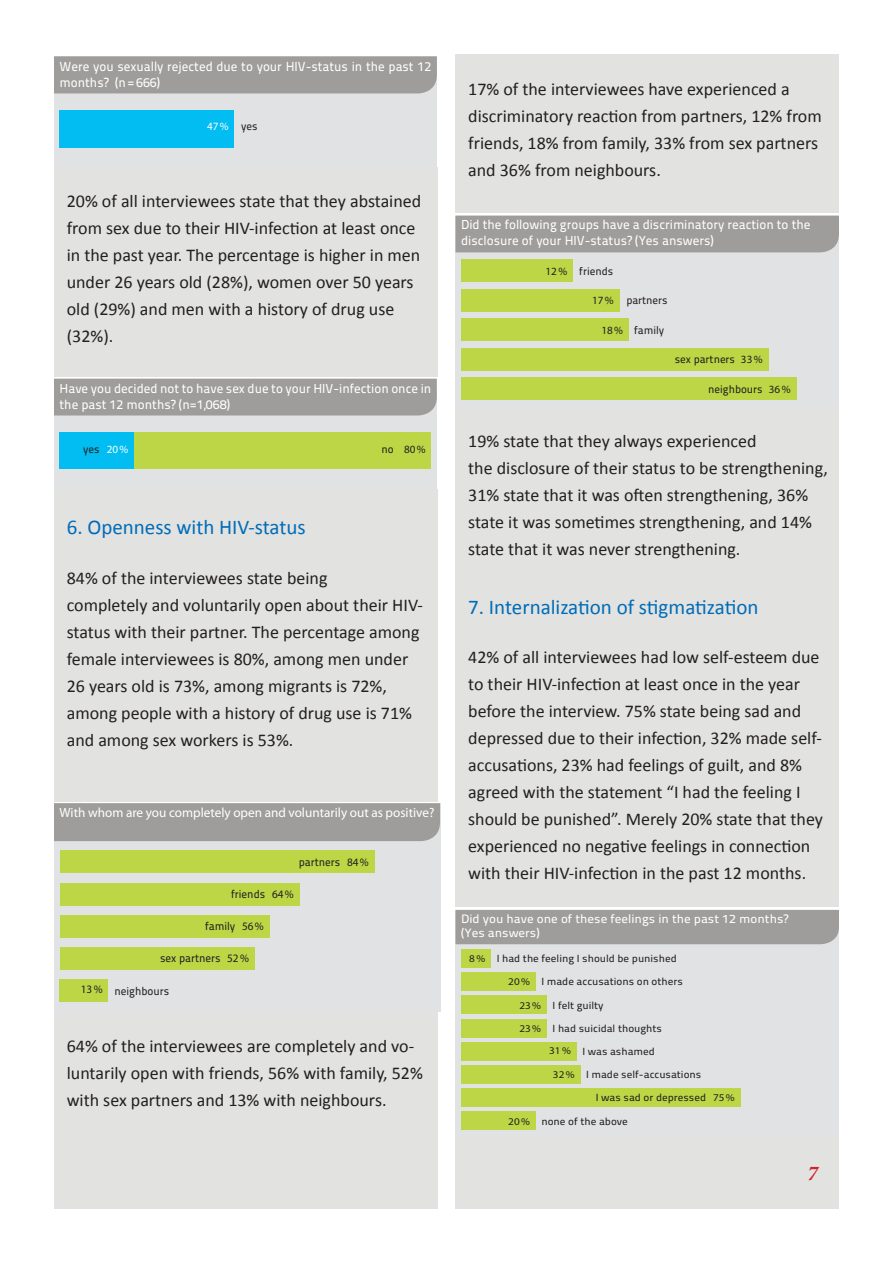
<style>
.page{position:relative;width:893px;height:1263px;background:#fff}
.page>*{position:absolute;margin:0;border:0;box-sizing:border-box;transform-origin:0 0}
.t1{font:21px "Calibri";color:#006cb7}
.t2{font:italic 700 21px "Minion Pro";color:#d1232a}
.t3{font:18px/27px "Calibri";color:#231f20}
.t4{font:13.35px "Myriad Pro";color:#fff}
.t5{font:13.05px/15.6px "Titillium Maps 26 L 500 wt";color:#fff}
.t6{font:12.15px/14.5px "Titillium Maps 26 L 500 wt";color:#fff;scale:1.08 1}
.t7{font:11.4px "Titillium Maps 26 L 500 wt";color:#231f20}
.t8{font:11.4px "Myriad Pro";color:#231f20}
.t9{font:11.1px "Titillium Maps 26 L 500 wt";color:#231f20}
.t10{font:11.1px "Myriad Pro";color:#231f20}
.t11{font:11.1px "Myriad Pro";color:#fff}
.t12{font:10.35px "Titillium Maps 26 L 500 wt";color:#231f20;scale:1.08 1}
.t13{font:10.35px "Myriad Pro";color:#231f20;scale:1.08 1}
.s1{font-family:"Titillium Maps 26 L 500 wt";color:#231f20}
.s2{font-family:"Myriad Pro";color:#fff}
.s3{font-family:"Titillium Maps 26 L 500 wt"}
</style>
<div class="page">
<div style="left:54px;top:68px;width:383px;height:100px;background:#e1e2e4"></div>
<div style="left:54px;top:56px;width:383px;height:37px;background:#9f9d9b"></div>
<div style="left:60px;top:110px;width:174px;height:37px;background:#01bdf2"></div>
<div style="left:54px;top:167px;width:383px;height:209px;background:#e2e2e1"></div>
<div style="left:54px;top:489px;width:383px;height:313px;background:#e2e2e1"></div>
<div style="left:54px;top:1012px;width:383px;height:197px;background:#e2e2e1"></div>
<div style="left:455px;top:54px;width:384px;height:158px;background:#e2e2e1"></div>
<div style="left:455px;top:407px;width:384px;height:500px;background:#e2e2e1"></div>
<div style="left:455px;top:1134px;width:384px;height:75px;background:#e2e2e1"></div>
<div style="left:54px;top:390px;width:383px;height:99px;background:#e1e2e4"></div>
<div style="left:54px;top:379px;width:383px;height:36px;background:#9f9d9b"></div>
<div style="left:60px;top:432px;width:371px;height:37px;background:#bcd646"></div>
<div style="left:60px;top:432px;width:74px;height:37px;background:#01bdf2"></div>
<div style="left:455px;top:910px;width:384px;height:224px;background:#e1e2e4"></div>
<div style="left:461px;top:949px;width:30px;height:18px;background:#bcd646"></div>
<div style="left:461px;top:973px;width:74px;height:18px;background:#bcd646"></div>
<div style="left:461px;top:996px;width:86px;height:18px;background:#bcd646"></div>
<div style="left:461px;top:1019px;width:86px;height:18px;background:#bcd646"></div>
<div style="left:461px;top:1042px;width:115px;height:18px;background:#bcd646"></div>
<div style="left:461px;top:1065px;width:119px;height:18px;background:#bcd646"></div>
<div style="left:461px;top:1089px;width:279px;height:18px;background:#bcd646"></div>
<div style="left:461px;top:1112px;width:74px;height:18px;background:#bcd646"></div>
<div style="left:455px;top:910px;width:384px;height:34px;background:#9f9d9b"></div>
<div style="left:54px;top:803px;width:386px;height:209px;background:#e1e2e4"></div>
<div style="left:60px;top:850px;width:314px;height:23px;background:#bcd646"></div>
<div style="left:60px;top:883px;width:239px;height:22px;background:#bcd646"></div>
<div style="left:60px;top:915px;width:209px;height:23px;background:#bcd646"></div>
<div style="left:60px;top:947px;width:195px;height:23px;background:#bcd646"></div>
<div style="left:60px;top:979px;width:48px;height:23px;background:#bcd646"></div>
<div style="left:54px;top:803px;width:386px;height:38px;background:#9f9d9b"></div>
<div style="left:455px;top:216px;width:384px;height:191px;background:#e1e2e4"></div>
<div style="left:461px;top:260px;width:112px;height:22px;background:#bcd646"></div>
<div style="left:461px;top:289px;width:158px;height:22px;background:#bcd646"></div>
<div style="left:461px;top:319px;width:168px;height:22px;background:#bcd646"></div>
<div style="left:461px;top:348px;width:307px;height:22px;background:#bcd646"></div>
<div style="left:461px;top:378px;width:335px;height:22px;background:#bcd646"></div>
<div style="left:455px;top:216px;width:384px;height:36px;background:#9f9d9b"></div>
<p class="t5" style="left:60px;top:58px;width:373px">Were you sexually rejected due to your HIV-status in the past 12 months? (n=666)</p>
<p class="t11" style="left:207px;top:120px;width:52px">47% <span class="s1">yes</span></p>
<p class="t3" style="left:67px;top:188px;width:356px">20% of all interviewees state that they abstained from sex due to their HIV-infection at least once in the past year. The percentage is higher in men under 26 years old (28%), women over 50 years old (29%) and men with a history of drug use (32%).</p>
<p class="t5" style="left:60px;top:380px;width:373px">Have you decided not to have sex due to your HIV-infection once in the past 12 months? (n=1,068)</p>
<p class="t9" style="left:83px;top:441px;width:47px">yes <span class="s2">20%</span></p>
<p class="t10" style="left:382px;top:443px;width:46px"><span class="s3">no</span> 80%</p>
<p class="t1" style="left:67px;top:514px;width:241px">6. Openness with HIV-status</p>
<p class="t3" style="left:67px;top:564px;width:262px">84% of the interviewees state being</p>
<p class="t3" style="left:67px;top:591px;width:358px">completely and voluntarily open about their HIV&shy;status with their partner. The percentage among female interviewees is 80%, among men under 26 years old is 73%, among migrants is 72%, among people with a history of drug use is 71% and among sex workers is 53%.</p>
<p class="t4" style="left:60px;top:805px;width:376px">With whom are you completely open and voluntarily out as positive?</p>
<p class="t7" style="left:299px;top:853px;width:43px">partners</p>
<p class="t7" style="left:231px;top:885px;width:36px">friends</p>
<p class="t7" style="left:205px;top:918px;width:32px">family</p>
<p class="t7" style="left:160px;top:950px;width:62px">sex partners</p>
<p class="t7" style="left:114px;top:982px;width:56px">neighbours</p>
<p class="t8" style="left:347px;top:855px;width:23px">84%</p>
<p class="t8" style="left:272px;top:887px;width:23px">64%</p>
<p class="t8" style="left:242px;top:919px;width:23px">56%</p>
<p class="t8" style="left:227px;top:951px;width:23px">52%</p>
<p class="t8" style="left:81px;top:982px;width:23px">13%</p>
<p class="t3" style="left:67px;top:1033px;width:358px">64% of the interviewees are completely and vo&shy;luntarily open with friends, 56% with family, 52% with sex partners and 13% with neighbours.</p>
<p class="t3" style="left:468px;top:75px;width:355px">17% of the interviewees have experienced a discriminatory reaction from partners, 12% from friends, 18% from family, 33% from sex partners and 36% from neighbours.</p>
<p class="t5" style="left:461px;top:216px;width:351px">Did the following groups have a discriminatory reaction to the disclosure of your HIV-status? (Yes answers)</p>
<p class="t9" style="left:579px;top:262px;width:35px">friends</p>
<p class="t9" style="left:626px;top:292px;width:43px">partners</p>
<p class="t9" style="left:634px;top:321px;width:32px">family</p>
<p class="t9" style="left:675px;top:351px;width:62px">sex partners</p>
<p class="t9" style="left:708px;top:380px;width:56px">neighbours</p>
<p class="t10" style="left:545px;top:264px;width:23px">12%</p>
<p class="t10" style="left:592px;top:294px;width:23px">17%</p>
<p class="t10" style="left:601px;top:323px;width:23px">18%</p>
<p class="t10" style="left:741px;top:352px;width:23px">33%</p>
<p class="t10" style="left:769px;top:382px;width:23px">36%</p>
<p class="t3" style="left:468px;top:428px;width:290px">19% state that they always experienced</p>
<p class="t3" style="left:468px;top:455px;width:361px">the disclosure of their status to be strengthening, 31% state that it was often strengthening, 36% state it was sometimes strengthening, and 14% state that it was never strengthening.</p>
<p class="t1" style="left:468px;top:594px;width:292px">7. Internalization of stigmatization</p>
<p class="t3" style="left:468px;top:644px;width:356px">42% of all interviewees had low self-esteem due to their HIV-infection at least once in the year before the interview. 75% state being sad and depressed due to their infection, 32% made self&shy;accusations, 23% had feelings of guilt, and 8% agreed with the statement “I had the feeling I should be punished”. Merely 20% state that they experienced no negative feelings in connection with their HIV-infection in the past 12 months.</p>
<p class="t6" style="left:461px;top:910px;width:305px">Did you have one of these feelings in the past 12 months? (Yes answers)</p>
<p class="t12" style="left:497px;top:951px;width:168px">I had the feeling I should be punished</p>
<p class="t12" style="left:541px;top:974px;width:133px">I made accusations on others</p>
<p class="t12" style="left:553px;top:997px;width:49px">I felt guilty</p>
<p class="t12" style="left:553px;top:1020px;width:103px">I had suicidal thoughts</p>
<p class="t12" style="left:582px;top:1043px;width:69px">I was ashamed</p>
<p class="t12" style="left:586px;top:1067px;width:108px">I made self-accusations</p>
<p class="t12" style="left:596px;top:1090px;width:104px">I was sad or depressed</p>
<p class="t12" style="left:541px;top:1113px;width:82px">none of the above</p>
<p class="t13" style="left:469px;top:952px;width:16px">8%</p>
<p class="t13" style="left:508px;top:975px;width:22px">20%</p>
<p class="t13" style="left:519px;top:999px;width:22px">23%</p>
<p class="t13" style="left:519px;top:1022px;width:22px">23%</p>
<p class="t13" style="left:549px;top:1044px;width:22px">31%</p>
<p class="t13" style="left:553px;top:1068px;width:22px">32%</p>
<p class="t13" style="left:713px;top:1091px;width:22px">75%</p>
<p class="t13" style="left:508px;top:1115px;width:22px">20%</p>
<p class="t2" style="left:807px;top:1158px;width:12px">7</p>
</div>
